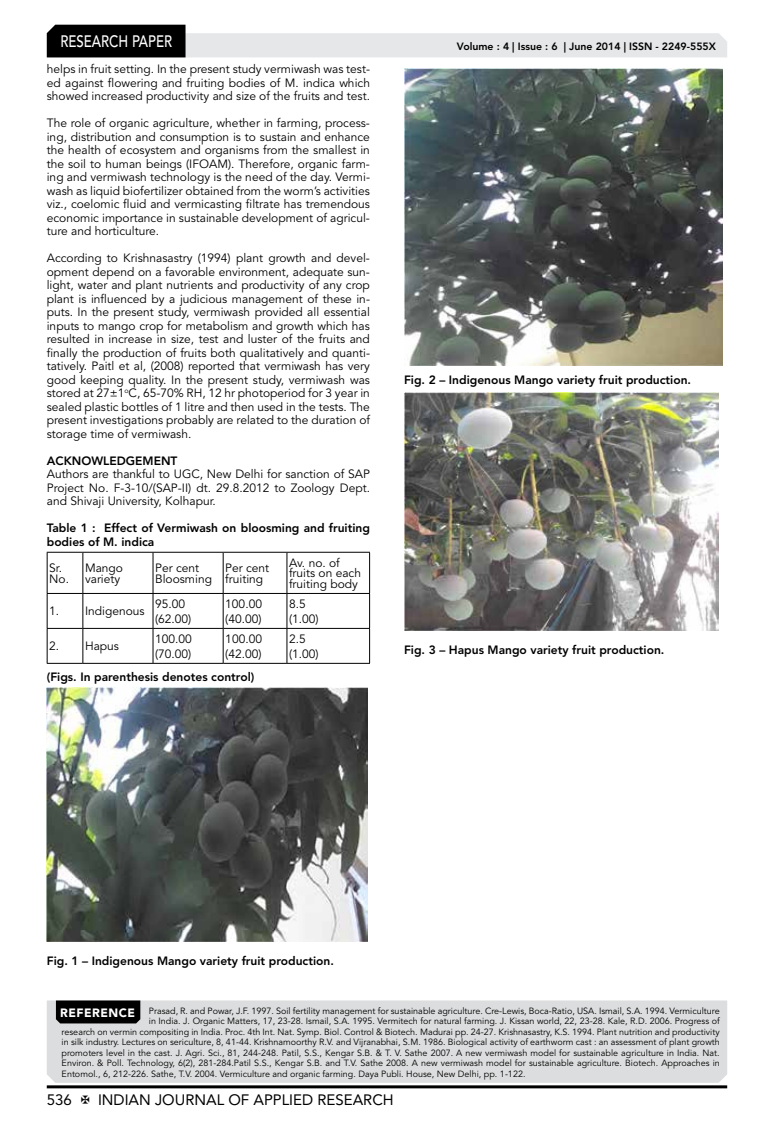
<style>
.page{position:relative;width:774px;height:1136px;background:#fff}
.page>*{position:absolute;margin:0;border:0;box-sizing:border-box;transform-origin:0 0}
.t1{font:500 16.5px "Avenir LT Std";color:#fff;scale:.8 1}
.t2{font:15px "Avenir LT Std";color:#000}
.t3{font:12px/13.5px "Avenir LT Std";color:#000}
.t4{font:800 12px/13.5px "Avenir LT Std";color:#000}
.t5{font:800 10.5px "Avenir LT Std";color:#000}
.t6{font:9px "Avenir LT Std";color:#000}
.s1{font-weight:900;font-size:12px;color:#fff}
</style>
<div class="page">
<hr style="left:47px;top:1085px;width:680px;height:3px;background:#000">
<svg style="left:47px;top:25px;width:680px;height:32px"></svg>
<div style="left:47px;top:1000px;width:680px;height:82px;background:#dcddde"></div>
<div style="left:56px;top:1000px;width:84px;height:23px;background:#000"></div>
<svg style="left:48px;top:553px;width:321px;height:110px"></svg>
<hr style="left:82px;top:552px;width:1px;height:41px;background:#000">
<hr style="left:153px;top:552px;width:1px;height:41px;background:#000">
<hr style="left:223px;top:552px;width:1px;height:41px;background:#000">
<hr style="left:287px;top:552px;width:1px;height:41px;background:#000">
<hr style="left:47px;top:593px;width:36px;height:1px;background:#000">
<hr style="left:83px;top:593px;width:70px;height:1px;background:#000">
<hr style="left:82px;top:593px;width:1px;height:35px;background:#000">
<hr style="left:153px;top:593px;width:70px;height:1px;background:#000">
<hr style="left:153px;top:593px;width:1px;height:35px;background:#000">
<hr style="left:223px;top:593px;width:64px;height:1px;background:#000">
<hr style="left:223px;top:593px;width:1px;height:35px;background:#000">
<hr style="left:287px;top:593px;width:83px;height:1px;background:#000">
<hr style="left:287px;top:593px;width:1px;height:35px;background:#000">
<hr style="left:47px;top:628px;width:36px;height:1px;background:#000">
<hr style="left:83px;top:628px;width:70px;height:1px;background:#000">
<hr style="left:82px;top:628px;width:1px;height:35px;background:#000">
<hr style="left:153px;top:628px;width:70px;height:1px;background:#000">
<hr style="left:153px;top:628px;width:1px;height:35px;background:#000">
<hr style="left:223px;top:628px;width:64px;height:1px;background:#000">
<hr style="left:223px;top:628px;width:1px;height:35px;background:#000">
<hr style="left:287px;top:628px;width:83px;height:1px;background:#000">
<hr style="left:287px;top:628px;width:1px;height:35px;background:#000">
<hr style="left:47px;top:552px;width:36px;height:1px;background:#000">
<hr style="left:47px;top:552px;width:1px;height:41px;background:#000">
<hr style="left:83px;top:552px;width:70px;height:1px;background:#000">
<hr style="left:153px;top:552px;width:70px;height:1px;background:#000">
<hr style="left:223px;top:552px;width:64px;height:1px;background:#000">
<hr style="left:287px;top:552px;width:83px;height:1px;background:#000">
<hr style="left:369px;top:552px;width:1px;height:41px;background:#000">
<hr style="left:47px;top:593px;width:1px;height:35px;background:#000">
<hr style="left:369px;top:593px;width:1px;height:35px;background:#000">
<hr style="left:47px;top:628px;width:1px;height:35px;background:#000">
<hr style="left:369px;top:628px;width:1px;height:35px;background:#000">
<hr style="left:47px;top:663px;width:36px;height:1px;background:#000">
<hr style="left:83px;top:663px;width:70px;height:1px;background:#000">
<hr style="left:153px;top:663px;width:70px;height:1px;background:#000">
<hr style="left:223px;top:663px;width:64px;height:1px;background:#000">
<hr style="left:287px;top:663px;width:83px;height:1px;background:#000">
<img style="left:47px;top:687px;width:321px;height:254px">
<img style="left:404px;top:69px;width:319px;height:296px">
<img style="left:404px;top:392px;width:314px;height:238px">
<h1 class="t1" style="left:60px;top:32px;width:139px">RESEARCH PAPER</h1>
<p class="t3" style="left:47px;top:62px;width:325px;text-align:justify">helps in fruit setting. In the present study vermiwash was test&shy;ed against flowering and fruiting bodies of M. indica which showed increased productivity and size of the fruits and test.</p>
<p class="t3" style="left:47px;top:116px;width:325px;text-align:justify">The role of organic agriculture, whether in farming, process&shy;ing, distribution and consumption is to sustain and enhance the health of ecosystem and organisms from the smallest in the soil to human beings (IFOAM). Therefore, organic farm&shy;ing and vermiwash technology is the need of the day. Vermi&shy;wash as liquid biofertilizer obtained from the worm’s activities viz., coelomic fluid and vermicasting filtrate has tremendous economic importance in sustainable development of agricul&shy;ture and horticulture.</p>
<p class="t3" style="left:47px;top:251px;width:325px;text-align:justify">According to Krishnasastry (1994) plant growth and devel&shy;opment depend on a favorable environment, adequate sun&shy;light, water and plant nutrients and productivity of any crop plant is influenced by a judicious management of these in&shy;puts. In the present study, vermiwash provided all essential inputs to mango crop for metabolism and growth which has resulted in increase in size, test and luster of the fruits and finally the production of fruits both qualitatively and quanti&shy;tatively. Paitl et al, (2008) reported that vermiwash has very good keeping quality. In the present study, vermiwash was stored at 27±1<sup>o</sup>C, 65-70% RH, 12 hr photoperiod for 3 year in sealed plastic bottles of 1 litre and then used in the tests. The present investigations probably are related to the duration of storage time of vermiwash.</p>
<p class="t4" style="left:47px;top:454px;width:132px">ACKNOWLEDGEMENT</p>
<p class="t3" style="left:47px;top:467px;width:325px;text-align:justify">Authors are thankful to UGC, New Delhi for sanction of SAP Project No. F-3-10/(SAP-II) dt. 29.8.2012 to Zoology Dept. and Shivaji University, Kolhapur.</p>
<p class="t4" style="left:47px;top:521px;width:325px">Table 1 : Effect of Vermiwash on bloosming and fruiting bodies of M. indica</p>
<p class="t3" style="left:49px;top:563px;width:21px;line-height:10.5px">Sr.<br>No.</p>
<p class="t3" style="left:85px;top:563px;width:40px;line-height:10.5px">Mango variety</p>
<p class="t3" style="left:155px;top:563px;width:58px;line-height:10.5px">Per cent<br>Bloosming</p>
<p class="t3" style="left:225px;top:563px;width:45px;line-height:10.5px">Per cent fruiting</p>
<p class="t3" style="left:289px;top:557px;width:73px;line-height:10.5px">Av. no. of fruits on each fruiting body</p>
<p class="t3" style="left:49px;top:605px;width:97px">1. Indigenous</p>
<p class="t3" style="left:155px;top:597px;width:38px;line-height:14.7px">95.00 (62.00)</p>
<p class="t3" style="left:225px;top:597px;width:38px;line-height:14.7px">100.00 (40.00)</p>
<p class="t3" style="left:289px;top:597px;width:31px;line-height:14.7px">8.5 (1.00)</p>
<p class="t3" style="left:49px;top:639px;width:71px">2. Hapus</p>
<p class="t3" style="left:155px;top:631px;width:38px;line-height:14.7px">100.00 (70.00)</p>
<p class="t3" style="left:225px;top:631px;width:38px;line-height:14.7px">100.00 (42.00)</p>
<p class="t3" style="left:289px;top:631px;width:31px;line-height:14.7px">2.5 (1.00)</p>
<p class="t4" style="left:47px;top:670px;width:209px">(Figs. In parenthesis denotes control)</p>
<p class="t5" style="left:457px;top:41px;width:261px">Volume : 4 | Issue : 6 | June 2014 | ISSN - 2249-555X</p>
<p class="t4" style="left:404px;top:373px;width:289px">Fig. 2 – Indigenous Mango variety fruit production.</p>
<p class="t4" style="left:404px;top:643px;width:262px">Fig. 3 – Hapus Mango variety fruit production.</p>
<p class="t4" style="left:47px;top:953px;width:289px">Fig. 1 – Indigenous Mango variety fruit production.</p>
<p class="t6" style="left:60px;top:1005px;width:661px"><span class="s1">REFERENCE</span> Prasad, R. and Powar, J.F. 1997. Soil fertility management for sustainable agriculture. Cre-Lewis, Boca-Ratio, USA. Ismail, S.A. 1994. Vermiculture</p>
<p class="t6" style="left:149px;top:1015px;width:572px">in India. J. Organic Matters, 17, 23-28. Ismail, S.A. 1995. Vermitech for natural farming. J. Kissan world, 22, 23-28. Kale, R.D. 2006. Progress of</p>
<p class="t6" style="left:62px;top:1026px;width:659px">research on vermin compositing in India. Proc. 4th Int. Nat. Symp. Biol. Control &amp; Biotech. Madurai pp. 24-27. Krishnasastry, K.S. 1994. Plant nutrition and productivity</p>
<p class="t6" style="left:62px;top:1036px;width:660px">in silk industry. Lectures on sericulture, 8, 41-44. Krishnamoorthy R.V. and Vijranabhai, S.M. 1986. Biological activity of earthworm cast : an assessment of plant growth</p>
<p class="t6" style="left:62px;top:1047px;width:659px">promoters level in the cast. J. Agri. Sci., 81, 244-248. Patil, S.S., Kengar S.B. &amp; T. V. Sathe 2007. A new vermiwash model for sustainable agriculture in India. Nat.</p>
<p class="t6" style="left:62px;top:1057px;width:660px">Environ. &amp; Poll. Technology, 6(2), 281-284.Patil S.S., Kengar S.B. and T.V. Sathe 2008. A new vermiwash model for sustainable agriculture. Biotech. Approaches in</p>
<p class="t6" style="left:62px;top:1068px;width:465px">Entomol., 6, 212-226. Sathe, T.V. 2004. Vermiculture and organic farming. Daya Publi. House, New Delhi, pp. 1-122.</p>
<p class="t2" style="left:47px;top:1090px;width:27px">536</p>
<p class="t2" style="left:98px;top:1090px;width:297px">INDIAN JOURNAL OF APPLIED RESEARCH</p>
</div>
